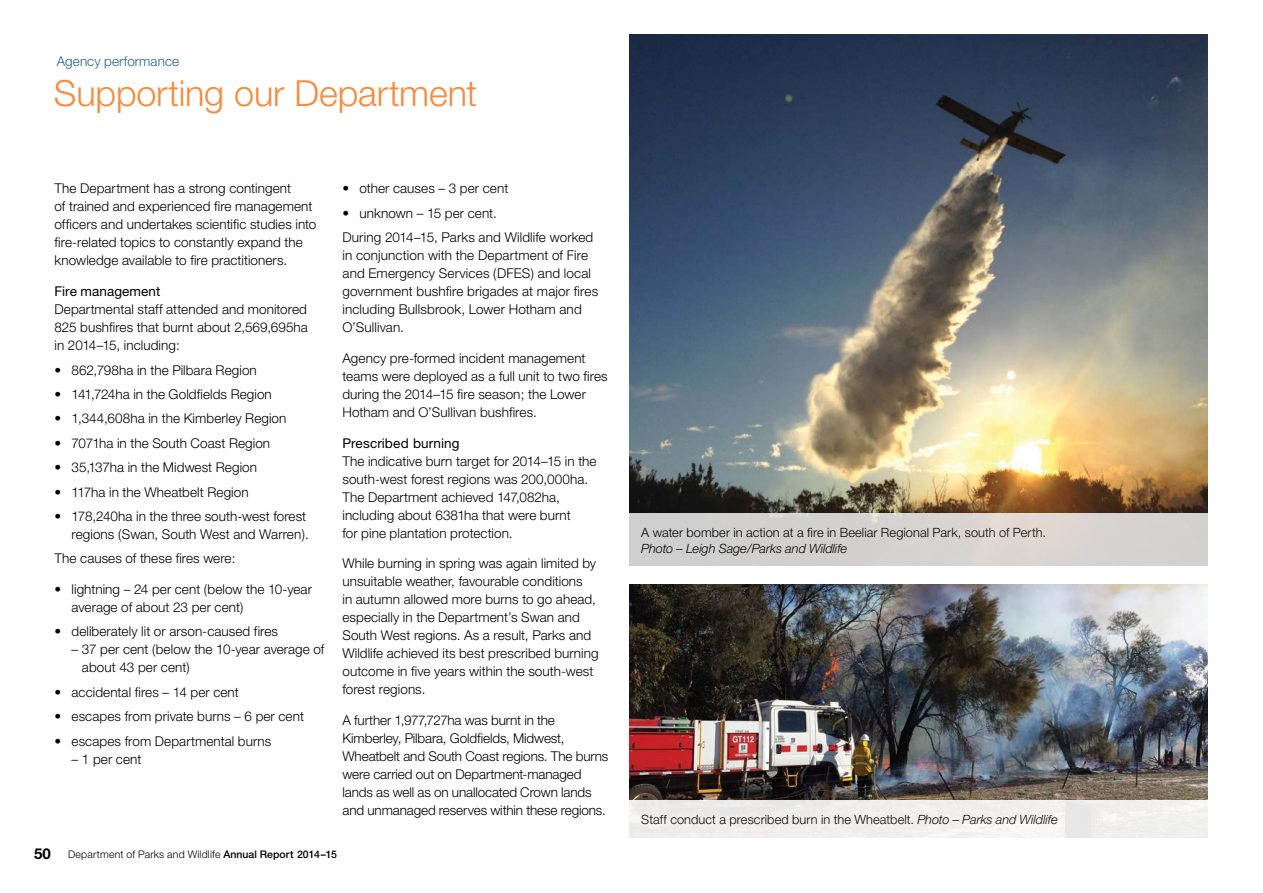
<style>
.page{position:relative;width:1263px;height:893px;background:#fff}
.page>*{position:absolute;margin:0;border:0;box-sizing:border-box;transform-origin:0 0}
.t1{font:300 36px "Helvetica Neue";letter-spacing:-.005em;color:#f68a3d}
.t2{font:300 13.5px/18px "Helvetica Neue";letter-spacing:.005em;color:#000}
.t3{font:13.5px "Helvetica Neue";letter-spacing:.005em;color:#000}
.t4{font:300 13.5px "Helvetica Neue";letter-spacing:.005em;color:#266093}
.t5{font:300 12.75px "Helvetica Neue";letter-spacing:.01em;color:#000}
.t6{font:italic 300 12.75px "Helvetica Neue";letter-spacing:-.005em;color:#000}
.t7{font:300 10.5px "Helvetica Neue";letter-spacing:.02em;color:#000}
.s1{font-weight:700;font-size:15px}
.s2{font-weight:500}
.s3{font-style:italic}
</style>
<div class="page">
<img style="left:629px;top:34px;width:579px;height:479px">
<img style="left:629px;top:584px;width:579px;height:216px">
<div style="left:628px;top:513px;width:580px;height:53px;background:#d4d1d0"></div>
<div style="left:628px;top:800px;width:580px;height:39px;background:#f0efed"></div>
<p class="t4" style="left:57px;top:53px;width:124px">Agency performance</p>
<h1 class="t1" style="left:54px;top:72px;width:425px">Supporting our Department</h1>
<p class="t2" style="left:55px;top:179px;width:263px">The Department has a strong contingent<br>of trained and experienced fire management officers and undertakes scientific studies into fire-related topics to constantly expand the knowledge available to fire practitioners.</p>
<p class="t3" style="left:55px;top:283px;width:107px">Fire management</p>
<p class="t2" style="left:55px;top:300px;width:255px;text-align:justify">Departmental staff attended and monitored 825 bushfires that burnt about 2,569,695ha in 2014–15, including:</p>
<p class="t2" style="left:55px;top:360px;width:204px">• 862,798ha in the Pilbara Region</p>
<p class="t2" style="left:55px;top:385px;width:219px">• 141,724ha in the Goldfields Region</p>
<p class="t2" style="left:55px;top:409px;width:233px">• 1,344,608ha in the Kimberley Region</p>
<p class="t2" style="left:55px;top:434px;width:217px">• 7071ha in the South Coast Region</p>
<p class="t2" style="left:55px;top:458px;width:204px">• 35,137ha in the Midwest Region</p>
<p class="t2" style="left:55px;top:482px;width:196px">• 117ha in the Wheatbelt Region</p>
<p class="t2" style="left:55px;top:507px;width:256px;text-align:right">• 178,240ha in the three south-west forest regions (Swan, South West and Warren).</p>
<p class="t2" style="left:55px;top:549px;width:183px">The causes of these fires were:</p>
<p class="t2" style="left:72px;top:580px;width:242px;text-indent:-17px">• lightning – 24 per cent (below the 10-year average of about 23 per cent)</p>
<p class="t2" style="left:55px;top:622px;width:225px">• deliberately lit or arson-caused fires</p>
<p class="t2" style="left:82px;top:640px;width:244px;text-indent:-10px">– 37 per cent (below the 10-year average of about 43 per cent)</p>
<p class="t2" style="left:55px;top:683px;width:186px">• accidental fires – 14 per cent</p>
<p class="t2" style="left:55px;top:707px;width:251px">• escapes from private burns – 6 per cent</p>
<p class="t2" style="left:55px;top:731px;width:218px">• escapes from Departmental burns</p>
<p class="t2" style="left:72px;top:749px;width:71px">– 1 per cent</p>
<p class="t2" style="left:342px;top:179px;width:167px">• other causes – 3 per cent</p>
<p class="t2" style="left:342px;top:200px;width:252px;line-height:24.5px">• unknown – 15 per cent.<br>During 2014–15, Parks and Wildlife worked</p>
<p class="t2" style="left:342px;top:246px;width:257px">in conjunction with the Department of Fire and Emergency Services (DFES) and local government bushfire brigades at major fires including Bullsbrook, Lower Hotham and O’Sullivan.</p>
<p class="t2" style="left:342px;top:349px;width:267px">Agency pre-formed incident management teams were deployed as a full unit to two fires during the 2014–15 fire season; the Lower Hotham and O’Sullivan bushfires.</p>
<p class="t3" style="left:342px;top:435px;width:118px">Prescribed burning</p>
<p class="t2" style="left:342px;top:452px;width:256px">The indicative burn target for 2014–15 in the south-west forest regions was 200,000ha.<br>The Department achieved 147,082ha, including about 6381ha that were burnt<br>for pine plantation protection.</p>
<p class="t2" style="left:342px;top:554px;width:258px">While burning in spring was again limited by unsuitable weather, favourable conditions<br>in autumn allowed more burns to go ahead, especially in the Department’s Swan and South West regions. As a result, Parks and Wildlife achieved its best prescribed burning outcome in five years within the south-west forest regions.</p>
<p class="t2" style="left:342px;top:711px;width:267px">A further 1,977,727ha was burnt in the Kimberley, Pilbara, Goldfields, Midwest, Wheatbelt and South Coast regions. The burns were carried out on Department-managed lands as well as on unallocated Crown lands and unmanaged reserves within these regions.</p>
<p class="t7" style="left:34px;top:848px;width:305px"><span class="s1">50</span> Department of Parks and Wildlife <span class="s2">Annual Report 2014–15</span></p>
<p class="t5" style="left:641px;top:524px;width:406px">A water bomber in action at a fire in Beeliar Regional Park, south of Perth.</p>
<p class="t6" style="left:641px;top:541px;width:207px">Photo – Leigh Sage/Parks and Wildlife</p>
<p class="t5" style="left:641px;top:812px;width:418px">Staff conduct a prescribed burn in the Wheatbelt. <span class="s3">Photo – Parks and Wildlife</span></p>
</div>
